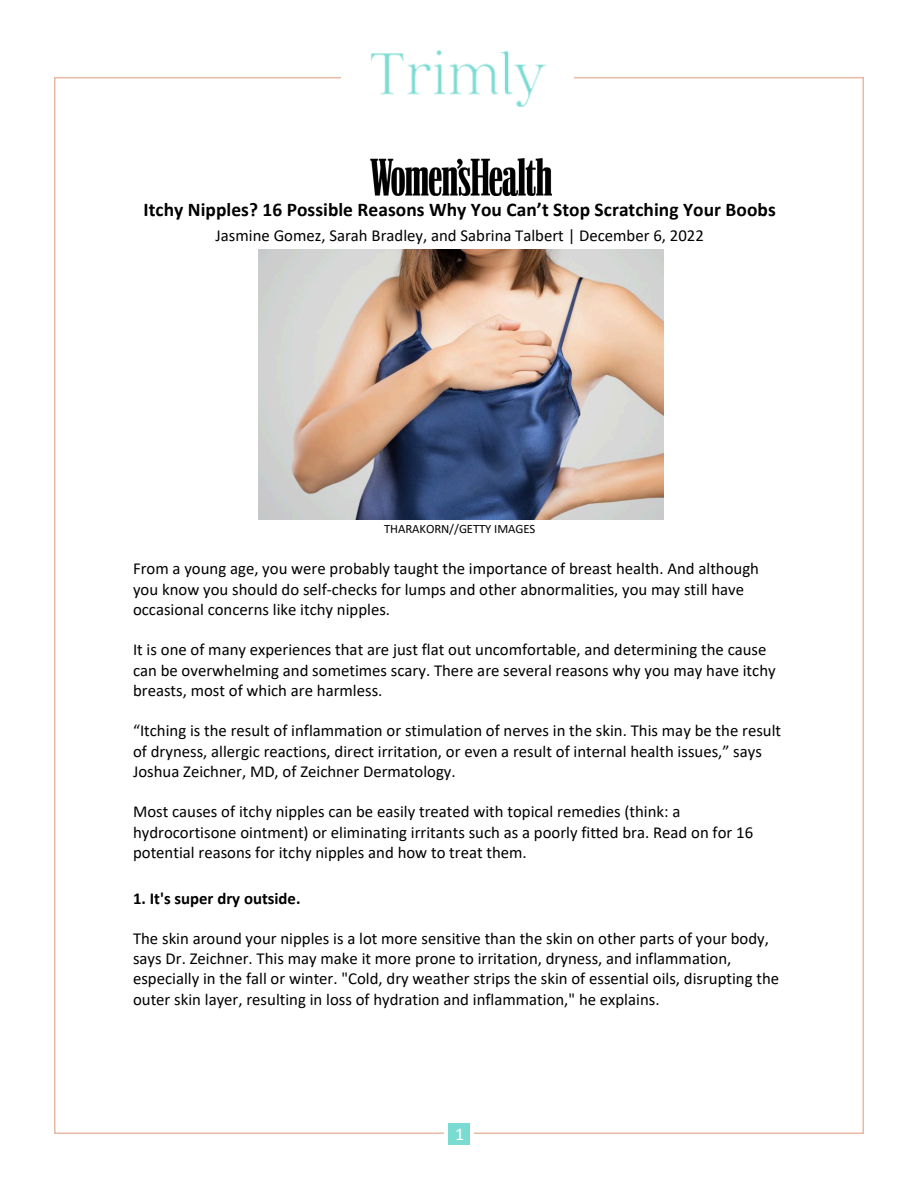
<style>
.page{position:relative;width:918px;height:1188px;background:#fff}
.page>*{position:absolute;margin:0;border:0;box-sizing:border-box;transform-origin:0 0}
.t1{font:700 19.5px "Calibri";letter-spacing:.005em;color:#000}
.t2{font:18px "Calibri";color:#fff}
.t3{font:16.8px/20.4px "Calibri";color:#000}
.t4{font:700 16.8px "Calibri";color:#000}
.t5{font:12.75px "Calibri";letter-spacing:-.005em;color:#000}
</style>
<div class="page">
<img style="left:370px;top:50px;width:176px;height:57px">
<div style="left:448px;top:1123px;width:22px;height:22px;background:#79dbd2"></div>
<img style="left:371px;top:158px;width:180px;height:38px">
<img style="left:258px;top:249px;width:406px;height:270px">
<p class="t1" style="left:144px;top:196px;width:634px">Itchy Nipples? 16 Possible Reasons Why You Can’t Stop Scratching Your Boobs</p>
<p class="t3" style="left:216px;top:224px;width:490px">Jasmine Gomez, Sarah Bradley, and Sabrina Talbert | December 6, 2022</p>
<p class="t5" style="left:384px;top:520px;width:153px">THARAKORN//GETTY IMAGES</p>
<p class="t3" style="left:133px;top:558px;width:628px">From a young age, you were probably taught the importance of breast health. And although you know you should do self-checks for lumps and other abnormalities, you may still have occasional concerns like itchy nipples.</p>
<p class="t3" style="left:133px;top:639px;width:644px">It is one of many experiences that are just flat out uncomfortable, and determining the cause can be overwhelming and sometimes scary. There are several reasons why you may have itchy breasts, most of which are harmless.</p>
<p class="t3" style="left:133px;top:720px;width:650px">“Itching is the result of inflammation or stimulation of nerves in the skin. This may be the result of dryness, allergic reactions, direct irritation, or even a result of internal health issues,” says<br>Joshua Zeichner, MD, of Zeichner Dermatology.</p>
<p class="t3" style="left:133px;top:801px;width:622px">Most causes of itchy nipples can be easily treated with topical remedies (think: a hydrocortisone ointment) or eliminating irritants such as a poorly fitted bra. Read on for 16 potential reasons for itchy nipples and how to treat them.</p>
<p class="t4" style="left:133px;top:886px;width:169px">1. It's super dry outside.</p>
<p class="t3" style="left:133px;top:927px;width:648px">The skin around your nipples is a lot more sensitive than the skin on other parts of your body, says Dr. Zeichner. This may make it more prone to irritation, dryness, and inflammation, especially in the fall or winter. "Cold, dry weather strips the skin of essential oils, disrupting the outer skin layer, resulting in loss of hydration and inflammation," he explains.</p>
<p class="t2" style="left:455px;top:1123px;width:11px">1</p>
</div>
